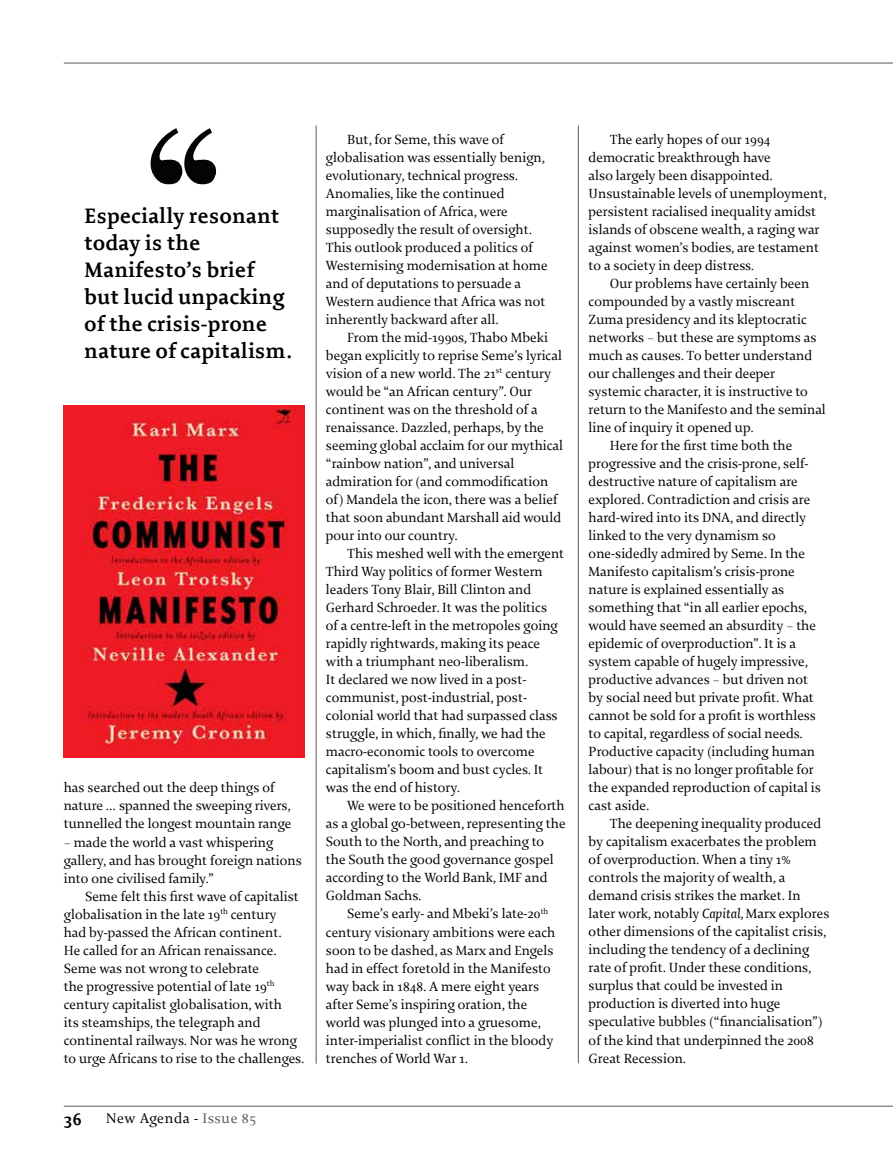
<style>
.page{position:relative;width:893px;height:1170px;background:#fff}
.page>*{position:absolute;margin:0;border:0;box-sizing:border-box;transform-origin:0 0}
.t1{font:700 22.5px/27px "Enigma";letter-spacing:.02em;color:#000}
.t2{font:700 18.75px "Enigma";color:#000}
.t3{font:15px "Enigma";letter-spacing:.04em;color:#000}
.t4{font:14.25px/18px "Enigma";color:#000}
.s1{color:#58595b}
.s2{font-style:italic}
</style>
<div class="page">
<hr style="left:64px;top:1105px;width:829px;height:1px;background:#58595b">
<hr style="left:64px;top:63px;width:829px;height:1px;background:#58595b">
<hr style="left:578px;top:125px;width:1px;height:938px;background:#58595b">
<hr style="left:316px;top:125px;width:1px;height:938px;background:#58595b">
<img style="left:151px;top:128px;width:66px;height:57px">
<img style="left:64px;top:405px;width:241px;height:352px">
<h1 class="t1" style="left:85px;top:202px;width:210px">Especially resonant today is the<br>Manifesto’s brief but lucid unpacking of the crisis-prone nature of capitalism.</h1>
<p class="t4" style="left:64px;top:779px;width:229px">has searched out the deep things of nature … spanned the sweeping rivers, tunnelled the longest mountain range</p>
<p class="t4" style="left:64px;top:833px;width:240px">– made the world a vast whispering gallery, and has brought foreign nations into one civilised family.”</p>
<p class="t4" style="left:64px;top:887px;width:242px;text-indent:21px">Seme felt this first wave of capitalist globalisation in the late 19<sup>th</sup> century<br>had by-passed the African continent.<br>He called for an African renaissance.<br>Seme was not wrong to celebrate<br>the progressive potential of late 19<sup>th </sup>century capitalist globalisation, with<br>its steamships, the telegraph and continental railways. Nor was he wrong to urge Africans to rise to the challenges.</p>
<h2 class="t2" style="left:64px;top:1108px;width:20px">36</h2>
<p class="t3" style="left:106px;top:1109px;width:151px">New Agenda - <span class="s1">Issue 85</span></p>
<p class="t4" style="left:326px;top:131px;width:223px;text-indent:21px">But, for Seme, this wave of globalisation was essentially benign, evolutionary, technical progress.<br>Anomalies, like the continued marginalisation of Africa, were supposedly the result of oversight.<br>This outlook produced a politics of Westernising modernisation at home and of deputations to persuade a Western audience that Africa was not inherently backward after all.</p>
<p class="t4" style="left:326px;top:329px;width:239px;text-indent:21px">From the mid-1990s, Thabo Mbeki began explicitly to reprise Seme’s lyrical vision of a new world. The 21<sup>st</sup> century would be “an African century”. Our continent was on the threshold of a renaissance. Dazzled, perhaps, by the seeming global acclaim for our mythical “rainbow nation”, and universal admiration for (and commodification of) Mandela the icon, there was a belief that soon abundant Marshall aid would pour into our country.</p>
<p class="t4" style="left:326px;top:545px;width:240px;text-indent:21px">This meshed well with the emergent Third Way politics of former Western leaders Tony Blair, Bill Clinton and Gerhard Schroeder. It was the politics<br>of a centre-left in the metropoles going rapidly rightwards, making its peace with a triumphant neo-liberalism.<br>It declared we now lived in a post&shy;communist, post-industrial, post&shy;colonial world that had surpassed class struggle, in which, finally, we had the macro-economic tools to overcome capitalism’s boom and bust cycles. It was the end of history.</p>
<p class="t4" style="left:326px;top:797px;width:241px;text-indent:21px">We were to be positioned henceforth as a global go-between, representing the South to the North, and preaching to the South the good governance gospel according to the World Bank, IMF and Goldman Sachs.</p>
<p class="t4" style="left:326px;top:905px;width:231px;text-indent:21px">Seme’s early- and Mbeki’s late-20<sup>th </sup>century visionary ambitions were each soon to be dashed, as Marx and Engels had in effect foretold in the Manifesto way back in 1848. A mere eight years after Seme’s inspiring oration, the world was plunged into a gruesome, inter-imperialist conflict in the bloody trenches of World War 1.</p>
<p class="t4" style="left:589px;top:131px;width:240px;text-indent:21px">The early hopes of our 1994 democratic breakthrough have<br>also largely been disappointed.<br>Unsustainable levels of unemployment, persistent racialised inequality amidst islands of obscene wealth, a raging war against women’s bodies, are testament to a society in deep distress.</p>
<p class="t4" style="left:610px;top:275px;width:201px">Our problems have certainly been</p>
<p class="t4" style="left:589px;top:293px;width:208px">compounded by a vastly miscreant</p>
<p class="t4" style="left:589px;top:311px;width:220px">Zuma presidency and its kleptocratic</p>
<p class="t4" style="left:589px;top:329px;width:230px">networks – but these are symptoms as</p>
<p class="t4" style="left:589px;top:347px;width:225px">much as causes. To better understand</p>
<p class="t4" style="left:589px;top:365px;width:188px">our challenges and their deeper</p>
<p class="t4" style="left:589px;top:383px;width:221px">systemic character, it is instructive to</p>
<p class="t4" style="left:589px;top:401px;width:239px">return to the Manifesto and the seminal</p>
<p class="t4" style="left:589px;top:419px;width:167px">line of inquiry it opened up.</p>
<p class="t4" style="left:610px;top:437px;width:184px">Here for the first time both the</p>
<p class="t4" style="left:589px;top:455px;width:221px">progressive and the crisis-prone, self-</p>
<p class="t4" style="left:589px;top:473px;width:211px">destructive nature of capitalism are</p>
<p class="t4" style="left:589px;top:491px;width:223px">explored. Contradiction and crisis are</p>
<p class="t4" style="left:589px;top:509px;width:219px">hard-wired into its DNA, and directly</p>
<p class="t4" style="left:589px;top:527px;width:189px">linked to the very dynamism so</p>
<p class="t4" style="left:589px;top:545px;width:218px">one-sidedly admired by Seme. In the</p>
<p class="t4" style="left:589px;top:563px;width:208px">Manifesto capitalism’s crisis-prone</p>
<p class="t4" style="left:589px;top:581px;width:197px">nature is explained essentially as</p>
<p class="t4" style="left:589px;top:599px;width:220px">something that “in all earlier epochs,</p>
<p class="t4" style="left:589px;top:617px;width:229px">would have seemed an absurdity – the</p>
<p class="t4" style="left:589px;top:635px;width:209px">epidemic of overproduction”. It is a</p>
<p class="t4" style="left:589px;top:653px;width:221px">system capable of hugely impressive,</p>
<p class="t4" style="left:589px;top:671px;width:221px">productive advances – but driven not</p>
<p class="t4" style="left:589px;top:689px;width:227px">by social need but private profit. What</p>
<p class="t4" style="left:589px;top:707px;width:229px">cannot be sold for a profit is worthless</p>
<p class="t4" style="left:589px;top:725px;width:216px">to capital, regardless of social needs.</p>
<p class="t4" style="left:589px;top:743px;width:228px">Productive capacity (including human</p>
<p class="t4" style="left:589px;top:761px;width:227px">labour) that is no longer profitable for</p>
<p class="t4" style="left:589px;top:779px;width:234px">the expanded reproduction of capital is</p>
<p class="t4" style="left:589px;top:797px;width:62px">cast aside.</p>
<p class="t4" style="left:610px;top:815px;width:213px">The deepening inequality produced</p>
<p class="t4" style="left:589px;top:833px;width:230px">by capitalism exacerbates the problem</p>
<p class="t4" style="left:589px;top:851px;width:203px">of overproduction. When a tiny 1%</p>
<p class="t4" style="left:589px;top:869px;width:198px">controls the majority of wealth, a</p>
<p class="t4" style="left:589px;top:887px;width:213px">demand crisis strikes the market. In</p>
<p class="t4" style="left:589px;top:905px;width:242px">later work, notably <span class="s2">Capital,</span> Marx explores</p>
<p class="t4" style="left:589px;top:923px;width:239px">other dimensions of the capitalist crisis,</p>
<p class="t4" style="left:589px;top:941px;width:222px">including the tendency of a declining</p>
<p class="t4" style="left:589px;top:959px;width:224px">rate of profit. Under these conditions,</p>
<p class="t4" style="left:589px;top:977px;width:196px">surplus that could be invested in</p>
<p class="t4" style="left:589px;top:995px;width:193px">production is diverted into huge</p>
<p class="t4" style="left:589px;top:1013px;width:236px">speculative bubbles (“financialisation”)</p>
<p class="t4" style="left:589px;top:1031px;width:227px">of the kind that underpinned the 2008</p>
<p class="t4" style="left:589px;top:1049px;width:99px">Great Recession.</p>
</div>
